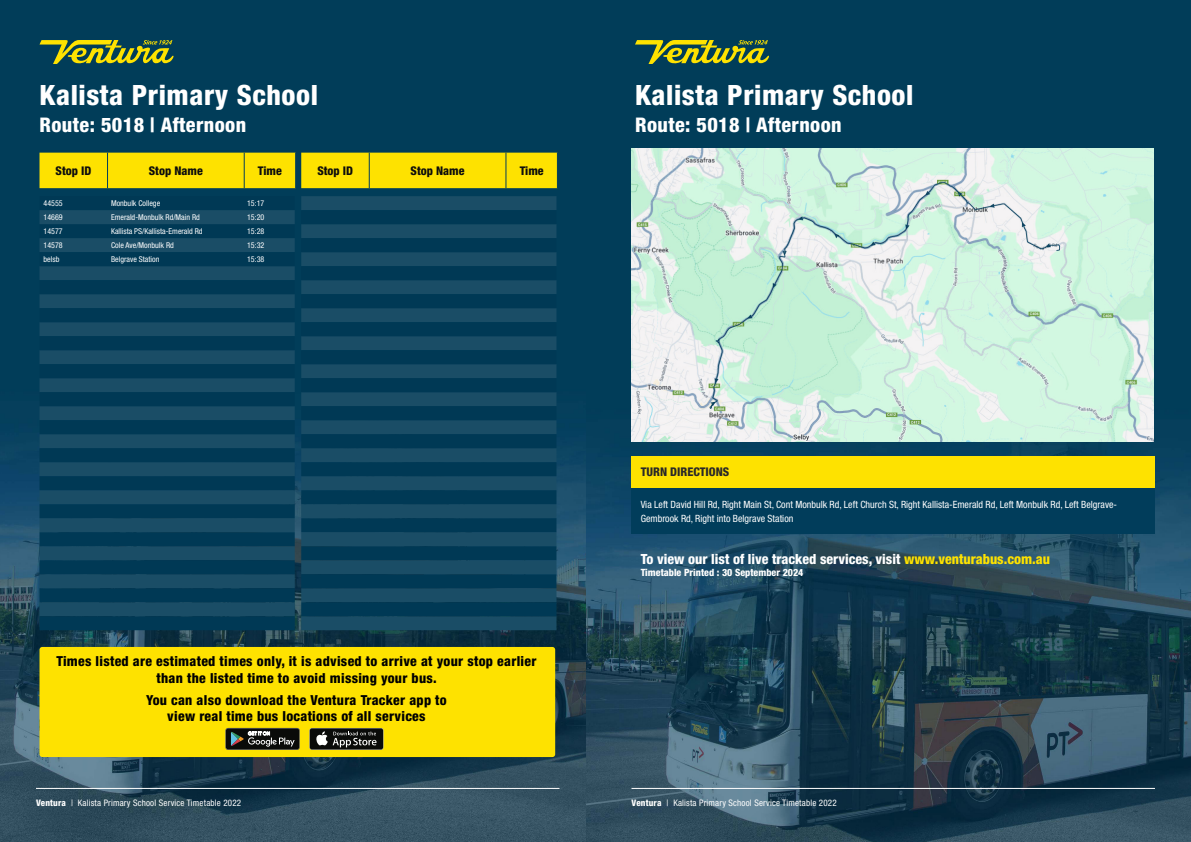
<style>
.page{position:relative;width:1191px;height:842px;background:#fff}
.page>*{position:absolute;margin:0;border:0;box-sizing:border-box;transform-origin:0 0}
.t1{font:800 condensed 28px "Helvetica Neue LT Std";letter-spacing:.02em;color:#fff}
.t2{font:800 condensed 20.2px "Helvetica Neue LT Std";letter-spacing:.02em;color:#fff}
.t3{font:800 condensed 14px "Helvetica Neue LT Std";color:#fff}
.t4{font:800 condensed 13.8px/16.6px "Helvetica Neue LT Std";letter-spacing:.02em;color:#000;text-align:center}
.t5{font:800 condensed 12px "Helvetica Neue LT Std";color:#0d0d0d}
.t6{font:800 condensed 12px "Helvetica Neue LT Std";color:#292829}
.t7{font:condensed 10px/14px "Helvetica Neue LT Std";color:#fff}
.t8{font:800 condensed 10px "Helvetica Neue LT Std";color:#fff}
.t9{font:condensed 9px "Helvetica Neue LT Std";letter-spacing:.02em;color:#fff}
.t10{font:condensed 8px "Helvetica Neue LT Std";color:#fff}
.s1{font-weight:800}
.s2{color:#fee200}
</style>
<div class="page">
<img style="left:0;top:0;width:587px;height:842px">
<hr style="left:36px;top:788px;width:523px;height:1px;background:#fff">
<svg style="left:40px;top:40px;width:134px;height:24px;background:#6f8531"></svg>
<div style="left:40px;top:153px;width:517px;height:35px;background:#fee200"></div>
<hr style="left:369px;top:153px;width:1px;height:35px;background:#013d5b">
<hr style="left:505px;top:153px;width:1px;height:35px;background:#013d5b">
<hr style="left:557px;top:153px;width:1px;height:35px;background:#013d5b">
<svg style="left:40px;top:196px;width:255px;height:42px;background:#083f5a"></svg>
<div style="left:40px;top:238px;width:255px;height:378px;background:#1a4d66"></div>
<svg style="left:40px;top:252px;width:255px;height:322px;background:#0c425c"></svg>
<div style="left:40px;top:588px;width:255px;height:14px;background:#003955"></div>
<div style="left:40px;top:616px;width:255px;height:14px;background:#003955"></div>
<div style="left:301px;top:196px;width:255px;height:434px;background:#1a4d66"></div>
<svg style="left:301px;top:210px;width:255px;height:56px;background:#0c425d"></svg>
<svg style="left:301px;top:266px;width:255px;height:322px;background:#0c425c"></svg>
<div style="left:301px;top:602px;width:255px;height:14px;background:#003955"></div>
<div style="left:39px;top:647px;width:516px;height:110px;background:#fee200;border-radius:3px"></div>
<svg style="left:225px;top:728px;width:75px;height:22px;background:#383a36"></svg>
<div style="left:309px;top:728px;width:74px;height:22px;background:#363735;border-radius:3px"></div>
<div style="left:310px;top:728px;width:73px;height:21px;background:#0a0b09;border-radius:2px"></div>
<svg style="left:316px;top:731px;width:60px;height:16px"></svg>
<img style="left:587px;top:0;width:604px;height:842px">
<hr style="left:631px;top:788px;width:524px;height:1px;background:#fff">
<div style="left:631px;top:456px;width:523px;height:32px;background:#fee200"></div>
<div style="left:631px;top:488px;width:523px;height:46px;background:#013d5b"></div>
<svg style="left:635px;top:40px;width:134px;height:24px;background:#6f8531"></svg>
<img style="left:632px;top:149px;width:521px;height:293px">
<h1 class="t1" style="left:40px;top:77px;width:280px">Kalista Primary School</h1>
<h2 class="t2" style="left:40px;top:112px;width:208px">Route: 5018 | Afternoon</h2>
<p class="t5" style="left:56px;top:163px;width:37px">Stop ID</p>
<p class="t5" style="left:149px;top:163px;width:56px">Stop Name</p>
<p class="t5" style="left:258px;top:163px;width:25px">Time</p>
<p class="t5" style="left:317px;top:163px;width:37px">Stop ID</p>
<p class="t5" style="left:410px;top:163px;width:56px">Stop Name</p>
<p class="t5" style="left:520px;top:163px;width:25px">Time</p>
<p class="t10" style="left:44px;top:199px;width:21px">44555</p>
<p class="t10" style="left:111px;top:199px;width:51px">Monbulk College</p>
<p class="t10" style="left:247px;top:199px;width:19px">15:17</p>
<p class="t10" style="left:44px;top:213px;width:21px">14669</p>
<p class="t10" style="left:111px;top:213px;width:90px">Emerald-Monbulk Rd/Main Rd</p>
<p class="t10" style="left:247px;top:213px;width:19px">15:20</p>
<p class="t10" style="left:44px;top:227px;width:21px">14577</p>
<p class="t10" style="left:111px;top:227px;width:93px">Kallista PS/Kallista-Emerald Rd</p>
<p class="t10" style="left:247px;top:227px;width:19px">15:28</p>
<p class="t10" style="left:44px;top:241px;width:21px">14578</p>
<p class="t10" style="left:111px;top:241px;width:64px">Cole Ave/Monbulk Rd</p>
<p class="t10" style="left:247px;top:241px;width:19px">15:32</p>
<p class="t10" style="left:44px;top:255px;width:17px">belsb</p>
<p class="t10" style="left:111px;top:255px;width:50px">Belgrave Station</p>
<p class="t10" style="left:247px;top:255px;width:19px">15:38</p>
<p class="t4" style="left:56px;top:653px;width:481px">Times listed are estimated times only, it is advised to arrive at your stop earlier than the listed time to avoid missing your bus.</p>
<p class="t4" style="left:146px;top:691px;width:302px">You can also download the Ventura Tracker app to view real time bus locations of all services</p>
<p class="t9" style="left:36px;top:798px;width:207px"><span class="s1">Ventura</span> | Kalista Primary School Service Timetable 2022</p>
<h1 class="t1" style="left:635px;top:77px;width:280px">Kalista Primary School</h1>
<h2 class="t2" style="left:635px;top:112px;width:208px">Route: 5018 | Afternoon</h2>
<p class="t6" style="left:640px;top:465px;width:90px">TURN DIRECTIONS</p>
<p class="t7" style="left:640px;top:497px;width:478px">Via Left David Hill Rd, Right Main St, Cont Monbulk Rd, Left Church St, Right Kallista-Emerald Rd, Left Monbulk Rd, Left Belgrave-<br>Gembrook Rd, Right into Belgrave Station</p>
<p class="t3" style="left:640px;top:551px;width:411px">To view our list of live tracked services, visit <span class="s2">www.venturabus.com.au</span></p>
<p class="t8" style="left:640px;top:567px;width:164px">Timetable Printed : 30 September 2024</p>
<p class="t9" style="left:631px;top:798px;width:207px"><span class="s1">Ventura</span> | Kalista Primary School Service Timetable 2022</p>
</div>
